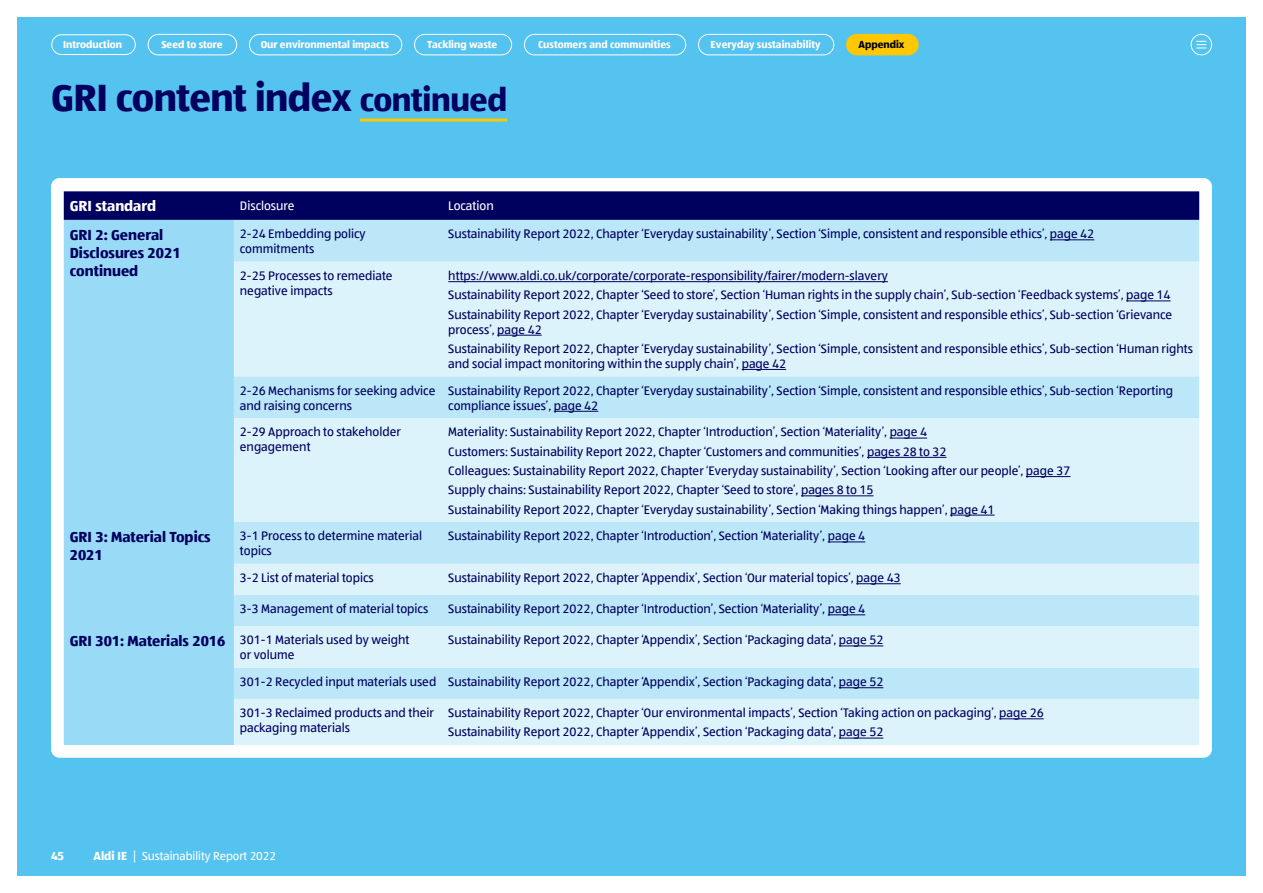
<style>
.page{position:relative;width:1263px;height:893px;background:#fff}
.page>*{position:absolute;margin:0;border:0;box-sizing:border-box;transform-origin:0 0}
.t1{font:700 39px "ALDISUED Office";letter-spacing:-.015em;color:#00005f}
.t2{font:700 15px/18px "ALDISUED Office";color:#00005f}
.t3{font:700 15px "ALDISUED Office";color:#fff}
.t4{font:12.75px/15px "ALDISUED Office";color:#00005f}
.t5{font:12.75px "ALDISUED Office";color:#fff}
.t6{font:12px "ALDISUED Office";color:#fff}
.t7{font:700 12px "ALDISUED Office";color:#fff}
.t8{font:700 10.5px "ALDISUED Office";color:#fff}
.t9{font:700 10.5px "ALDISUED Office";color:#000}
.s1{font-size:33px}
.s2{font-weight:700;font-size:15px}
.s3{font-weight:700}
</style>
<div class="page">
<div style="left:17px;top:17px;width:1229px;height:859px;background:#55c3f0"></div>
<div style="left:51px;top:178px;width:1161px;height:580px;background:#fff;border-radius:9px"></div>
<div style="left:64px;top:191px;width:1135px;height:29px;background:#00005f"></div>
<div style="left:64px;top:220px;width:170px;height:525px;background:#99dbf6"></div>
<div style="left:234px;top:220px;width:965px;height:42px;background:#bbe7f9"></div>
<svg style="left:234px;top:262px;width:965px;height:483px;background:#d2effa"></svg>
<hr style="left:1050px;top:239px;width:44px;height:1px;background:#00005f">
<hr style="left:448px;top:281px;width:440px;height:1px;background:#00005f">
<hr style="left:1126px;top:301px;width:44px;height:1px;background:#00005f">
<hr style="left:497px;top:335px;width:45px;height:1px;background:#00005f">
<hr style="left:742px;top:369px;width:44px;height:1px;background:#00005f">
<hr style="left:554px;top:411px;width:44px;height:1px;background:#00005f">
<hr style="left:890px;top:438px;width:37px;height:1px;background:#00005f">
<hr style="left:867px;top:457px;width:79px;height:1px;background:#00005f">
<hr style="left:1026px;top:476px;width:44px;height:1px;background:#00005f">
<hr style="left:801px;top:495px;width:72px;height:1px;background:#00005f">
<hr style="left:950px;top:515px;width:45px;height:1px;background:#00005f">
<hr style="left:828px;top:542px;width:37px;height:1px;background:#00005f">
<hr style="left:856px;top:583px;width:45px;height:1px;background:#00005f">
<hr style="left:828px;top:614px;width:37px;height:1px;background:#00005f">
<hr style="left:839px;top:646px;width:44px;height:1px;background:#00005f">
<hr style="left:839px;top:687px;width:44px;height:1px;background:#00005f">
<hr style="left:999px;top:718px;width:45px;height:1px;background:#00005f">
<hr style="left:839px;top:738px;width:44px;height:1px;background:#00005f">
<hr style="left:360px;top:119px;width:147px;height:3px;background:#ffc800">
<div style="left:51px;top:34px;width:85px;height:21px;border:1px solid #fff;border-radius:10px"></div>
<div style="left:414px;top:34px;width:98px;height:21px;border:1px solid #fff;border-radius:10px"></div>
<div style="left:847px;top:34px;width:71px;height:21px;background:#ffc800;border-radius:10px"></div>
<div style="left:846px;top:34px;width:72px;height:21px;border:1px solid #ffc800;border-radius:10px"></div>
<div style="left:249px;top:34px;width:153px;height:21px;border:1px solid #fff;border-radius:10px"></div>
<div style="left:524px;top:34px;width:162px;height:21px;border:1px solid #fff;border-radius:10px"></div>
<div style="left:698px;top:34px;width:136px;height:21px;border:1px solid #fff;border-radius:10px"></div>
<div style="left:148px;top:34px;width:89px;height:21px;border:1px solid #fff;border-radius:10px"></div>
<div style="left:1191px;top:34px;width:21px;height:21px;border:1px solid #fff;border-radius:50%"></div>
<svg style="left:1196px;top:41px;width:10px;height:8px"></svg>
<p class="t8" style="left:63px;top:37px;width:60px">Introduction</p>
<p class="t8" style="left:161px;top:37px;width:63px">Seed to store</p>
<p class="t8" style="left:261px;top:37px;width:130px">Our environmental impacts</p>
<p class="t8" style="left:427px;top:37px;width:72px">Tackling waste</p>
<p class="t8" style="left:538px;top:37px;width:134px">Customers and communities</p>
<p class="t8" style="left:711px;top:37px;width:111px">Everyday sustainability</p>
<p class="t9" style="left:858px;top:37px;width:47px">Appendix</p>
<h1 class="t1" style="left:51px;top:71px;width:458px">GRI content index <span class="s1">continued</span></h1>
<p class="t3" style="left:70px;top:196px;width:88px">GRI standard</p>
<p class="t5" style="left:240px;top:197px;width:56px">Disclosure</p>
<p class="t5" style="left:448px;top:197px;width:47px">Location</p>
<p class="t2" style="left:70px;top:225px;width:112px">GRI 2: General<br>Disclosures 2021 continued</p>
<p class="t4" style="left:240px;top:226px;width:127px">2-24 Embedding policy commitments</p>
<p class="t4" style="left:448px;top:226px;width:647px">Sustainability Report 2022, Chapter ‘Everyday sustainability’, Section ‘Simple, consistent and responsible ethics’, page 42</p>
<p class="t4" style="left:240px;top:268px;width:154px">2-25 Processes to remediate negative impacts</p>
<p class="t4" style="left:448px;top:266px;width:725px;line-height:19.2px">https://www.aldi.co.uk/corporate/corporate-responsibility/fairer/modern-slavery<br>Sustainability Report 2022, Chapter ‘Seed to store’, Section ‘Human rights in the supply chain’, Sub-section ‘Feedback systems’, page 14<br>Sustainability Report 2022, Chapter ‘Everyday sustainability’, Section ‘Simple, consistent and responsible ethics’, Sub-section ‘Grievance</p>
<p class="t4" style="left:448px;top:319px;width:746px;line-height:19.2px">process’, page 42<br>Sustainability Report 2022, Chapter ‘Everyday sustainability’, Section ‘Simple, consistent and responsible ethics’, Sub-section ‘Human rights</p>
<p class="t4" style="left:448px;top:356px;width:339px">and social impact monitoring within the supply chain’, page 42</p>
<p class="t4" style="left:240px;top:382px;width:197px">2-26 Mechanisms for seeking advice and raising concerns</p>
<p class="t4" style="left:448px;top:382px;width:726px">Sustainability Report 2022, Chapter ‘Everyday sustainability’, Section ‘Simple, consistent and responsible ethics’, Sub-section ‘Reporting compliance issues’, page 42</p>
<p class="t4" style="left:240px;top:424px;width:162px">2-29 Approach to stakeholder engagement</p>
<p class="t4" style="left:448px;top:422px;width:624px;line-height:19.2px">Materiality: Sustainability Report 2022, Chapter ‘Introduction’, Section ‘Materiality’, page 4<br>Customers: Sustainability Report 2022, Chapter ‘Customers and communities’, pages 28 to 32<br>Colleagues: Sustainability Report 2022, Chapter ‘Everyday sustainability’, Section ‘Looking after our people’, page 37<br>Supply chains: Sustainability Report 2022, Chapter ‘Seed to store’, pages 8 to 15<br>Sustainability Report 2022, Chapter ‘Everyday sustainability’, Section ‘Making things happen’, page 41</p>
<p class="t2" style="left:70px;top:528px;width:142px">GRI 3: Material Topics<br>2021</p>
<p class="t4" style="left:240px;top:528px;width:184px">3-1 Process to determine material topics</p>
<p class="t4" style="left:448px;top:528px;width:418px">Sustainability Report 2022, Chapter ‘Introduction’, Section ‘Materiality’, page 4</p>
<p class="t4" style="left:240px;top:570px;width:135px">3-2 List of material topics</p>
<p class="t4" style="left:448px;top:570px;width:454px">Sustainability Report 2022, Chapter ‘Appendix’, Section ‘Our material topics’, page 43</p>
<p class="t4" style="left:240px;top:601px;width:190px">3-3 Management of material topics</p>
<p class="t4" style="left:448px;top:601px;width:418px">Sustainability Report 2022, Chapter ‘Introduction’, Section ‘Materiality’, page 4</p>
<p class="t4" style="left:240px;top:632px;width:171px;text-indent:-170px"><span class="s2">GRI 301: Materials 2016</span> 301-1 Materials used by weight or volume</p>
<p class="t4" style="left:448px;top:632px;width:437px">Sustainability Report 2022, Chapter ‘Appendix’, Section ‘Packaging data’, page 52</p>
<p class="t4" style="left:240px;top:674px;width:645px">301-2 Recycled input materials used Sustainability Report 2022, Chapter ‘Appendix’, Section ‘Packaging data’, page 52</p>
<p class="t4" style="left:240px;top:705px;width:196px">301-3 Reclaimed products and their packaging materials</p>
<p class="t4" style="left:448px;top:703px;width:597px;line-height:19.2px">Sustainability Report 2022, Chapter ‘Our environmental impacts’, Section ‘Taking action on packaging’, page 26<br>Sustainability Report 2022, Chapter ‘Appendix’, Section ‘Packaging data’, page 52</p>
<p class="t7" style="left:51px;top:847px;width:15px">45</p>
<p class="t6" style="left:94px;top:848px;width:184px"><span class="s3">Aldi IE</span> | Sustainability Report 2022</p>
</div>
